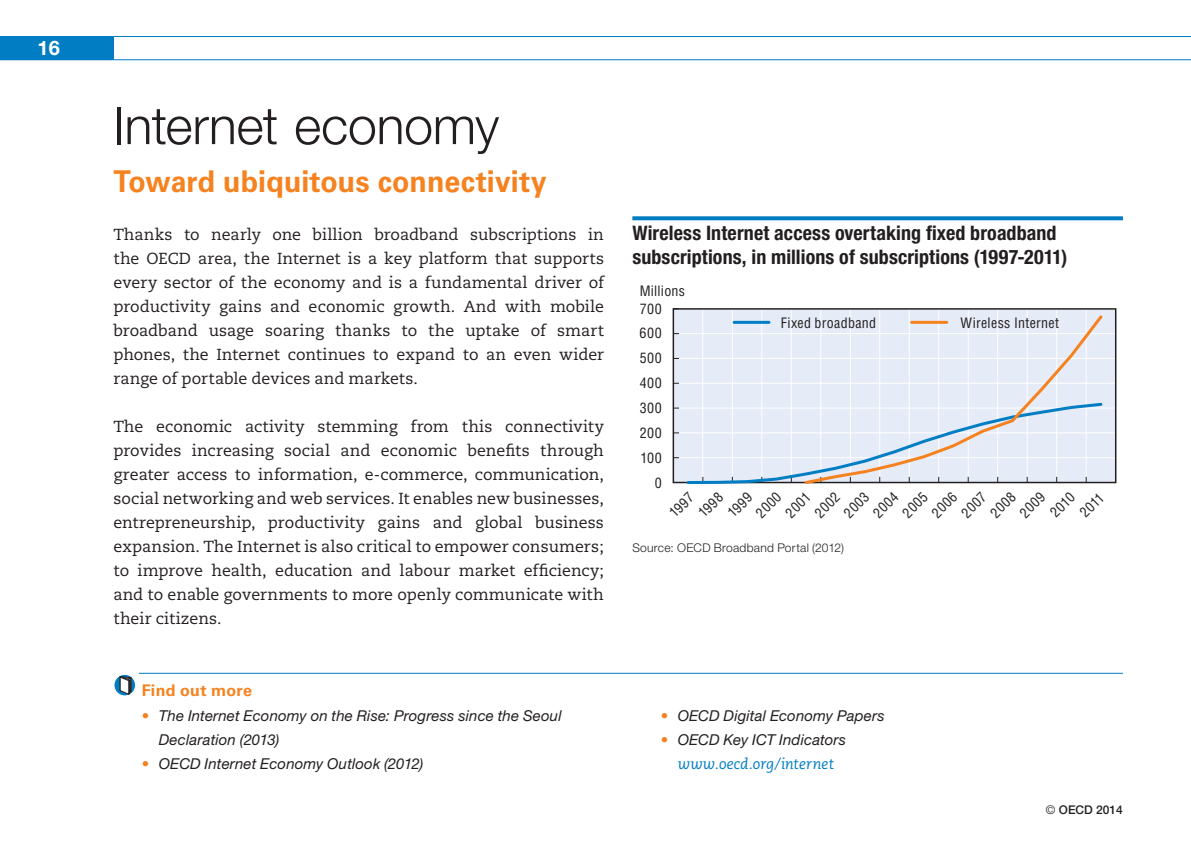
<style>
.page{position:relative;width:1191px;height:851px;background:#fff}
.page>*{position:absolute;margin:0;border:0;box-sizing:border-box;transform-origin:0 0}
.Titre{font:300 52px "Helvetica Neue";letter-spacing:-.005em;color:#231f20}
.Sous-titre{font:700 30px "Univers LT Std";letter-spacing:.005em;color:#f5821f;scale:.95 1}
._01_Heading_Graph{font:700 condensed 20px/24px "Helvetica Neue LT Std";letter-spacing:.005em;color:#231f20}
.t1{font:700 20px "Helvetica Neue";color:#fff}
.Texte_courant{font:16px/24px "Caecilia";color:#231f20;text-align:justify}
.Key_Publications{font:700 16px "Univers LT Std";letter-spacing:.02em;color:#f5821f}
.t2{font:italic 15px/24px "Helvetica Neue LT Std";letter-spacing:.01em;color:#231f20}
.t3{font:italic 15px/24px "Caecilia";letter-spacing:.005em;color:#007dc3;text-align:center}
.t4{font:condensed 14px "Helvetica";letter-spacing:.025em;color:#231f20}
.t5{font:condensed 13.8px "Helvetica";color:#231f20}
._01_Source_Graph{font:300 12px "Helvetica Neue LT Std";letter-spacing:.02em;color:#231f20}
.t6{font:500 12px "Helvetica Neue";color:#231f20}
.s1{color:#f5821f}
.s2{font-family:"Helvetica Neue LT Std";color:#f5821f}
.s3{font-family:"Helvetica Neue LT Std";color:#231f20}
.s4{font-weight:300}
</style>
<div class="page">
<div style="left:0;top:36px;width:113px;height:24px;background:#007dc3"></div>
<hr style="left:0;top:36px;width:1191px;height:1px;background:#007dc3">
<hr style="left:0;top:59px;width:1191px;height:1px;background:#007dc3">
<svg style="left:632px;top:216px;width:491px;height:4px;background:#1386c7"></svg>
<div style="left:673px;top:309px;width:442px;height:173px;background:#e5ebf7"></div>
<hr style="left:673px;top:333px;width:442px;height:1px;background:#fff">
<hr style="left:673px;top:358px;width:442px;height:1px;background:#fff">
<hr style="left:673px;top:382px;width:442px;height:1px;background:#fff">
<hr style="left:673px;top:407px;width:442px;height:1px;background:#fff">
<hr style="left:673px;top:432px;width:442px;height:1px;background:#fff">
<hr style="left:673px;top:457px;width:442px;height:1px;background:#fff">
<hr style="left:1085px;top:309px;width:1px;height:173px;background:#fff">
<hr style="left:1056px;top:309px;width:1px;height:173px;background:#fff">
<hr style="left:1026px;top:309px;width:1px;height:173px;background:#fff">
<hr style="left:997px;top:309px;width:1px;height:173px;background:#fff">
<hr style="left:967px;top:309px;width:1px;height:173px;background:#fff">
<hr style="left:938px;top:309px;width:1px;height:173px;background:#fff">
<hr style="left:908px;top:309px;width:1px;height:173px;background:#fff">
<hr style="left:879px;top:309px;width:1px;height:173px;background:#fff">
<hr style="left:849px;top:309px;width:1px;height:173px;background:#fff">
<hr style="left:820px;top:309px;width:1px;height:173px;background:#fff">
<hr style="left:791px;top:309px;width:1px;height:173px;background:#fff">
<hr style="left:761px;top:309px;width:1px;height:173px;background:#fff">
<hr style="left:732px;top:309px;width:1px;height:173px;background:#fff">
<hr style="left:702px;top:309px;width:1px;height:173px;background:#fff">
<div style="left:672px;top:308px;width:444px;height:175px;border:2px solid #231f20"></div>
<svg style="left:685px;top:407px;width:117px;height:77px"></svg>
<svg style="left:802px;top:312px;width:303px;height:172px"></svg>
<hr style="left:734px;top:321px;width:35px;height:3px;background:#007dc3">
<hr style="left:911px;top:321px;width:35px;height:3px;background:#f5821f">
<hr style="left:139px;top:672px;width:984px;height:1px;background:#007dc3">
<svg style="left:114px;top:674px;width:22px;height:21px"></svg>
<div style="left:113px;top:673px;width:23px;height:23px;border:1px solid #fff;border-radius:50%"></div>
<svg style="left:120px;top:676px;width:11px;height:18px"></svg>
<p class="t1" style="left:38px;top:35px;width:24px">16</p>
<p class="Titre" style="left:113px;top:94px;width:387px">Internet economy</p>
<p class="Sous-titre" style="left:113px;top:164px;width:457px">Toward ubiquitous connectivity</p>
<p class="Texte_courant" style="left:113px;top:223px;width:492px">Thanks to nearly one billion broadband subscriptions in the OECD area, the Internet is a key platform that supports every sector of the economy and is a fundamental driver of productivity gains and economic growth. And with mobile broadband usage soaring thanks to the uptake of smart phones, the Internet continues to expand to an even wider range of portable devices and markets.</p>
<p class="Texte_courant" style="left:113px;top:415px;width:492px">The economic activity stemming from this connectivity provides increasing social and economic benefits through greater access to information, e-commerce, communication, social networking and web services. It enables new businesses, entrepreneurship, productivity gains and global business expansion. The Internet is also critical to empower consumers; to improve health, education and labour market efficiency; and to enable governments to more openly communicate with their citizens.</p>
<p class="Key_Publications" style="left:142px;top:681px;width:112px">Find out more</p>
<p class="t2" style="left:159px;top:702px;width:404px;text-indent:-17px"><span class="s1">•</span> The Internet Economy on the Rise: Progress since the Seoul<br>Declaration (2013)</p>
<p class="t2" style="left:142px;top:750px;width:283px"><span class="s1">•</span> OECD Internet Economy Outlook (2012)</p>
<p class="_01_Heading_Graph" style="left:632px;top:221px;width:436px">Wireless Internet access overtaking fixed broadband subscriptions, in millions of subscriptions (1997-2011)</p>
<p class="t4" style="left:639px;top:282px;width:47px">Millions</p>
<p class="t4" style="left:640px;top:300px;width:23px">700</p>
<p class="t4" style="left:639px;top:324px;width:24px">600</p>
<p class="t4" style="left:639px;top:349px;width:23px">500</p>
<p class="t4" style="left:639px;top:374px;width:23px">400</p>
<p class="t4" style="left:639px;top:399px;width:23px">300</p>
<p class="t4" style="left:640px;top:424px;width:23px">200</p>
<p class="t4" style="left:640px;top:449px;width:23px">100</p>
<p class="t4" style="left:654px;top:473px;width:8px">0</p>
<p class="t4" style="left:781px;top:313px;width:97px">Fixed broadband</p>
<p class="t4" style="left:960px;top:313px;width:100px">Wireless Internet</p>
<p class="t5" style="left:665px;top:508px;width:30px;rotate:-45deg">1997</p>
<p class="t5" style="left:694px;top:508px;width:30px;rotate:-45deg">1998</p>
<p class="t5" style="left:724px;top:508px;width:30px;rotate:-45deg">1999</p>
<p class="t5" style="left:752px;top:509px;width:30px;rotate:-45deg">2000</p>
<p class="t5" style="left:782px;top:509px;width:30px;rotate:-45deg">2001</p>
<p class="t5" style="left:811px;top:509px;width:30px;rotate:-45deg">2002</p>
<p class="t5" style="left:840px;top:509px;width:30px;rotate:-45deg">2003</p>
<p class="t5" style="left:869px;top:509px;width:31px;rotate:-45deg">2004</p>
<p class="t5" style="left:899px;top:509px;width:30px;rotate:-45deg">2005</p>
<p class="t5" style="left:928px;top:509px;width:30px;rotate:-45deg">2006</p>
<p class="t5" style="left:957px;top:509px;width:30px;rotate:-45deg">2007</p>
<p class="t5" style="left:986px;top:509px;width:30px;rotate:-45deg">2008</p>
<p class="t5" style="left:1016px;top:509px;width:30px;rotate:-45deg">2009</p>
<p class="t5" style="left:1046px;top:508px;width:29px;rotate:-45deg">2010</p>
<p class="t5" style="left:1076px;top:508px;width:29px;rotate:-45deg">2011</p>
<p class="_01_Source_Graph" style="left:632px;top:540px;width:213px">Source: OECD Broadband Portal (2012)</p>
<p class="t2" style="left:660px;top:702px;width:225px"><span class="s1">•</span> OECD Digital Economy Papers</p>
<p class="t3" style="left:660px;top:727px;width:187px"><span class="s2">•</span> <span class="s3">OECD Key ICT Indicators </span>www.oecd.org/internet</p>
<p class="t6" style="left:1046px;top:802px;width:78px"><span class="s4">©</span> OECD 2014</p>
</div>
